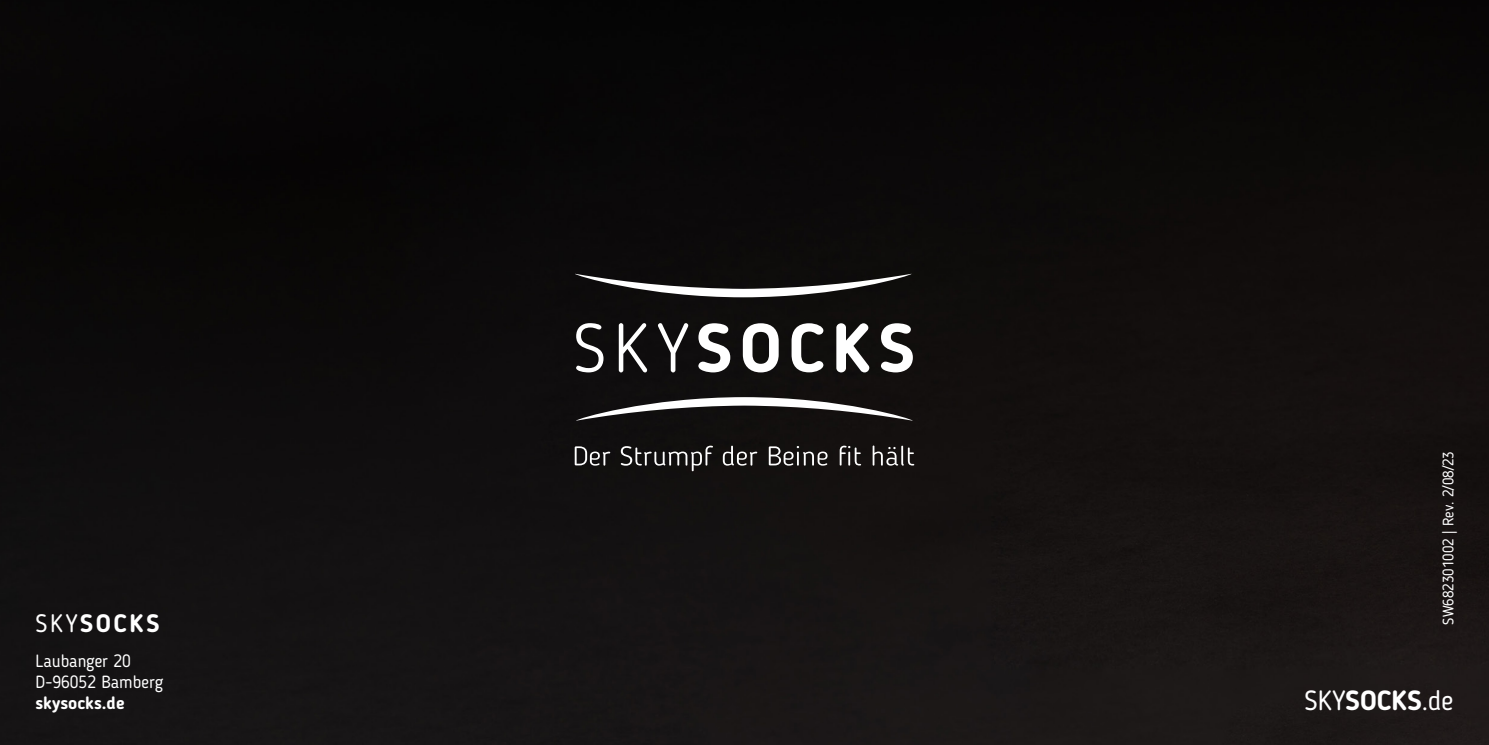
<style>
.page{position:relative;width:1489px;height:745px;background:#fff}
.page>*{position:absolute;margin:0;border:0;box-sizing:border-box;transform-origin:0 0}
.t1{font:27.5px "Blogger Sans";color:#fff}
.t2{font:700 25px "Blogger Sans";letter-spacing:.105em;color:#fff}
.t3{font:17.5px/21px "Blogger Sans";color:#fff}
.t4{font:700 17.5px "Blogger Sans";color:#fff}
.t5{font:15px "Blogger Sans";color:#fff}
.s1{font-weight:400}
.s2{font-weight:700}
</style>
<div class="page">
<img style="left:0;top:0;width:1488px;height:744px">
<svg style="left:576px;top:323px;width:336px;height:49px"></svg>
<svg style="left:574px;top:445px;width:340px;height:26px;background:#393636"></svg>
<svg style="left:574px;top:273px;width:337px;height:24px"></svg>
<svg style="left:575px;top:397px;width:337px;height:23px"></svg>
<h2 class="t2" style="left:35px;top:608px;width:126px"><span class="s1">SKY</span>SOCKS</h2>
<p class="t5" style="left:1439px;top:624px;width:175px;rotate:-90deg">SW682301002 | Rev. 2/08/23</p>
<p class="t3" style="left:35px;top:649px;width:129px">Laubanger 20<br>D-96052 Bamberg</p>
<p class="t4" style="left:35px;top:691px;width:91px">skysocks.de</p>
<h1 class="t1" style="left:1304px;top:683px;width:150px">SKY<span class="s2">SOCKS</span>.de</h1>
</div>
